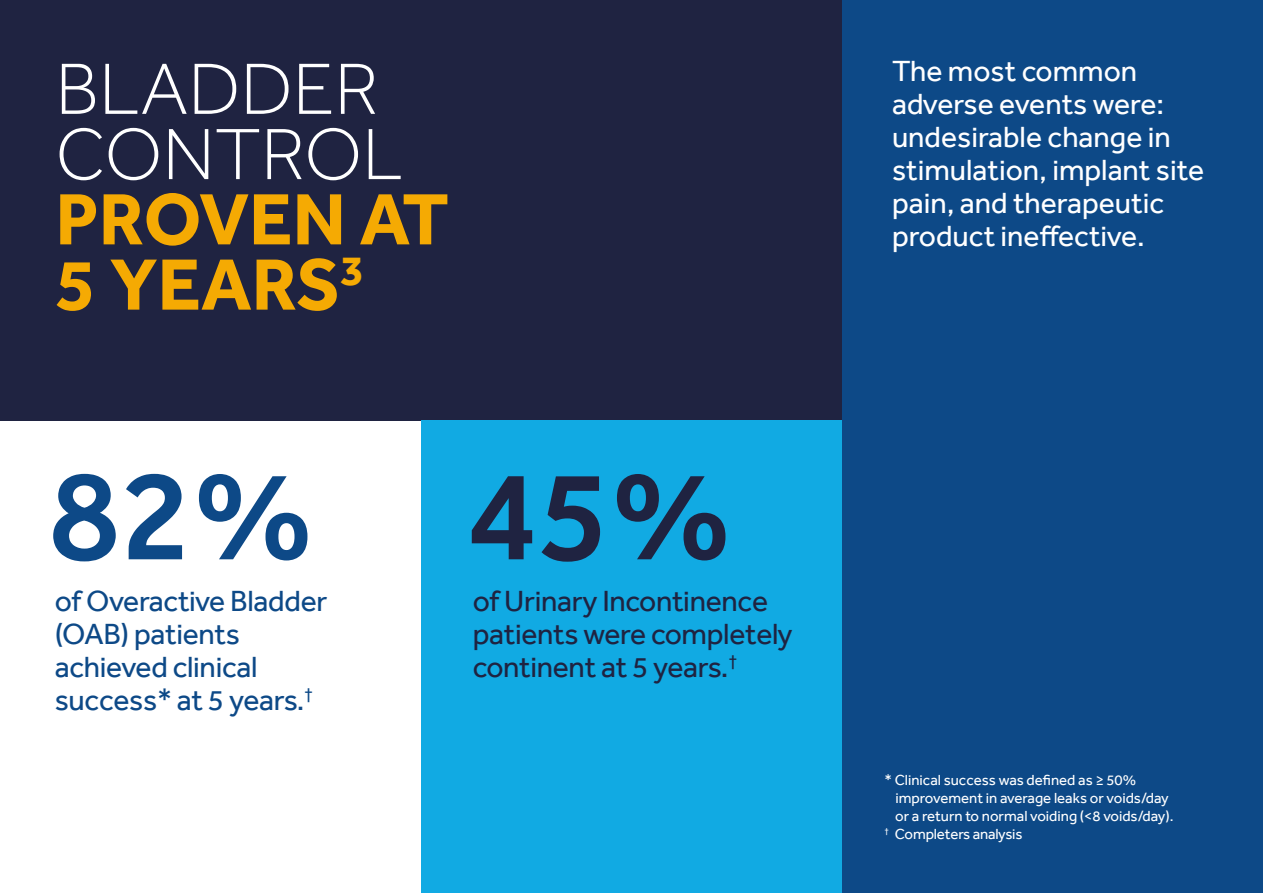
<style>
.page{position:relative;width:1263px;height:893px;background:#fff}
.page>*{position:absolute;margin:0;border:0;box-sizing:border-box;transform-origin:0 0}
.t1{font:500 131.85px "Effra";color:#0d4987}
.t2{font:500 131.85px "Effra";color:#1f2341}
.t3{font:700 75px/65.2px "Effra";color:#f5aa03}
.t4{font:300 75px/65.2px "Effra";color:#fff}
.t5{font:30px/33px "Effra";color:#fff}
.t6{font:30px/33px "Effra";letter-spacing:-.01em;color:#0d4987}
.t7{font:30px/33px "Effra";letter-spacing:-.01em;color:#1f2341}
.t8{font:15px "Effra";color:#fff}
</style>
<div class="page">
<div style="left:842px;top:0;width:421px;height:893px;background:#0d4987"></div>
<div style="left:0;top:0;width:842px;height:421px;background:#1f2341"></div>
<div style="left:421px;top:421px;width:421px;height:472px;background:#11aae3"></div>
<h2 class="t4" style="left:55px;top:56px;width:349px">BLADDER<br>CONTROL</h2>
<h2 class="t3" style="left:55px;top:185px;width:395px">PROVEN AT<br>5 YEARS<sup>3</sup></h2>
<h1 class="t1" style="left:48px;top:437px;width:267px">82%</h1>
<h3 class="t6" style="left:55px;top:584px;width:274px">of Overactive Bladder (OAB) patients achieved clinical success* at 5 years.<sup>†</sup></h3>
<h1 class="t2" style="left:466px;top:437px;width:267px">45%</h1>
<h3 class="t7" style="left:473px;top:584px;width:321px">of Urinary Incontinence patients were completely continent at 5 years.<sup>†</sup></h3>
<h3 class="t5" style="left:892px;top:54px;width:314px">The most common adverse events were: undesirable change in stimulation, implant site pain, and therapeutic product ineffective.</h3>
<p class="t8" style="left:884px;top:772px;width:253px">* Clinical success was defined as ≥ 50%</p>
<p class="t8" style="left:895px;top:790px;width:275px">improvement in average leaks or voids/day</p>
<p class="t8" style="left:895px;top:808px;width:280px">or a return to normal voiding (&lt;8 voids/day).</p>
<p class="t8" style="left:884px;top:826px;width:140px"><sup>†</sup> Completers analysis</p>
</div>
